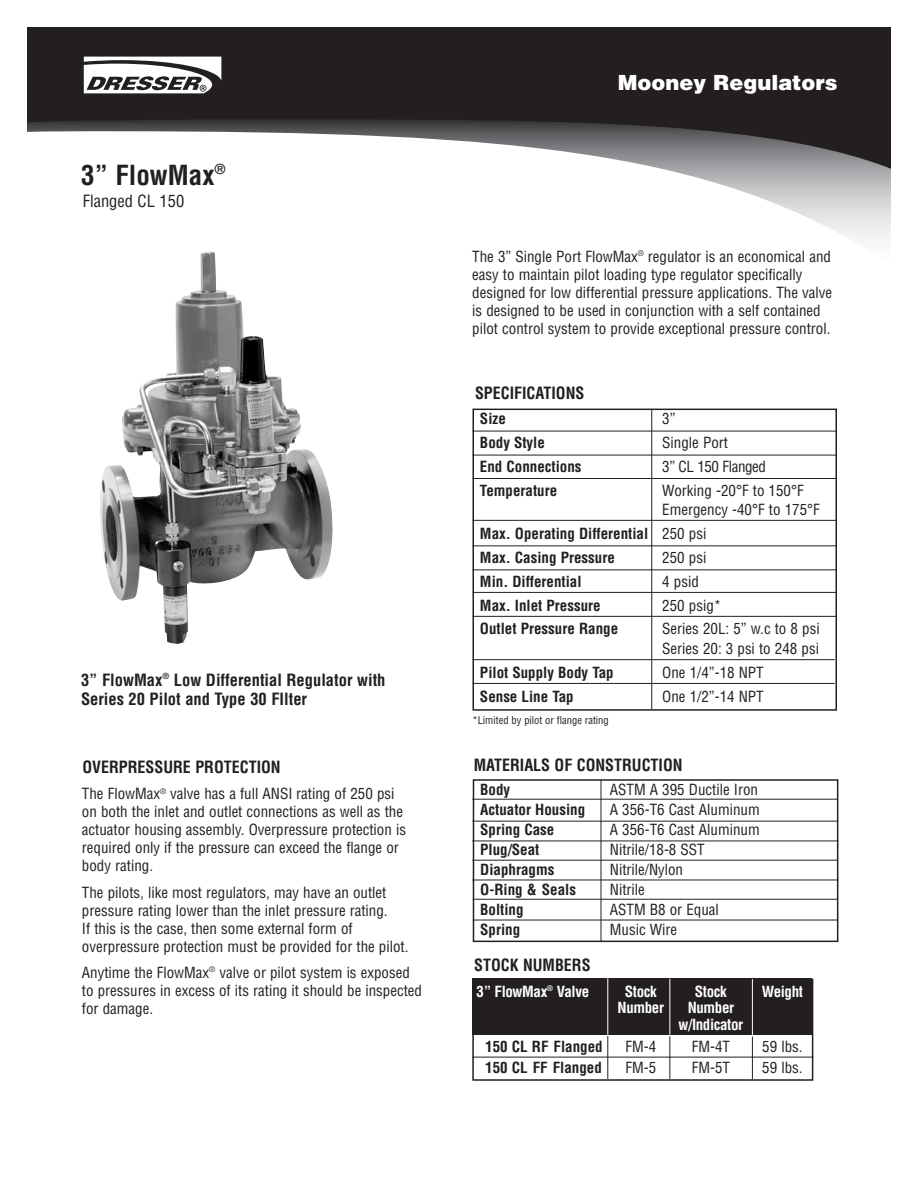
<style>
.page{position:relative;width:918px;height:1188px;background:#fff}
.page>*{position:absolute;margin:0;border:0;box-sizing:border-box;transform-origin:0 0}
.t1{font:700 condensed 27px "Helvetica";color:#231f20}
.t2{font:900 20.85px "Helvetica";color:#fff}
.t3{font:700 condensed 16.5px/19.8px "Helvetica";color:#231f20}
.t4{font:condensed 16.5px "Helvetica";color:#231f20}
.t5{font:condensed 15px/18px "Helvetica";color:#231f20}
.t6{font:700 condensed 15px/23.9px "Helvetica";color:#231f20}
.t7{font:700 condensed 15px/16.5px "Helvetica";letter-spacing:-.025em;color:#fff;text-align:center}
.t8{font:condensed 15px "Helvetica";letter-spacing:-.025em;color:#231f20}
.t9{font:condensed 10.5px "Helvetica";color:#231f20}
.s1{font-weight:400}
</style>
<div class="page">
<svg style="left:676px;top:172px;width:215px;height:68px"></svg>
<svg style="left:27px;top:27px;width:864px;height:145px;fill:#231f20"></svg>
<svg style="left:84px;top:57px;width:137px;height:36px"></svg>
<div style="left:472px;top:979px;width:340px;height:56px;background:#231f20"></div>
<div style="left:473px;top:779px;width:365px;height:163px;border:2px solid #231f20"></div>
<hr style="left:473px;top:899px;width:365px;height:1px;background:#231f20">
<hr style="left:601px;top:780px;width:1px;height:161px;background:#231f20">
<div style="left:472px;top:979px;width:341px;height:102px;border:2px solid #231f20"></div>
<hr style="left:669px;top:1036px;width:1px;height:43px;background:#231f20">
<hr style="left:752px;top:1037px;width:1px;height:42px;background:#231f20">
<img style="left:100px;top:251px;width:233px;height:393px">
<hr style="left:473px;top:920px;width:365px;height:1px;background:#231f20">
<div style="left:472px;top:409px;width:365px;height:302px;border:2px solid #231f20"></div>
<hr style="left:472px;top:616px;width:364px;height:1px;background:#231f20">
<hr style="left:472px;top:683px;width:363px;height:1px;background:#231f20">
<hr style="left:472px;top:659px;width:363px;height:1px;background:#231f20">
<hr style="left:472px;top:431px;width:364px;height:1px;background:#231f20">
<hr style="left:472px;top:455px;width:364px;height:1px;background:#231f20">
<hr style="left:472px;top:520px;width:364px;height:1px;background:#231f20">
<hr style="left:472px;top:545px;width:364px;height:1px;background:#231f20">
<hr style="left:472px;top:478px;width:364px;height:1px;background:#231f20">
<hr style="left:472px;top:569px;width:364px;height:1px;background:#231f20">
<hr style="left:651px;top:410px;width:1px;height:299px;background:#231f20">
<hr style="left:472px;top:880px;width:366px;height:1px;background:#231f20">
<hr style="left:472px;top:799px;width:365px;height:1px;background:#231f20">
<hr style="left:472px;top:860px;width:366px;height:1px;background:#231f20">
<hr style="left:472px;top:1057px;width:341px;height:1px;background:#231f20">
<hr style="left:607px;top:1036px;width:1px;height:43px;background:#231f20">
<hr style="left:669px;top:979px;width:1px;height:56px;background:#fff">
<hr style="left:752px;top:979px;width:1px;height:56px;background:#fff">
<hr style="left:607px;top:978px;width:1px;height:57px;background:#fff">
<hr style="left:472px;top:841px;width:366px;height:1px;background:#231f20">
<hr style="left:472px;top:821px;width:366px;height:1px;background:#231f20">
<hr style="left:472px;top:592px;width:364px;height:1px;background:#231f20">
<h1 class="t1" style="left:81px;top:164px;width:146px">3” FlowMax<sup>®</sup></h1>
<p class="t4" style="left:83px;top:194px;width:103px">Flanged CL 150</p>
<p class="t3" style="left:81px;top:671px;width:306px">3” FlowMax<sup>®</sup> Low Differential Regulator with<br>Series 20 Pilot and Type 30 FIlter</p>
<p class="t3" style="left:82px;top:759px;width:200px">OVERPRESSURE PROTECTION</p>
<p class="t5" style="left:82px;top:786px;width:326px">The FlowMax<sup>®</sup> valve has a full ANSI rating of 250 psi on both the inlet and outlet connections as well as the actuator housing assembly. Overpressure protection is required only if the pressure can exceed the flange or body rating.</p>
<p class="t5" style="left:82px;top:884px;width:328px">The pilots, like most regulators, may have an outlet pressure rating lower than the inlet pressure rating.<br>If this is the case, then some external form of overpressure protection must be provided for the pilot.</p>
<p class="t5" style="left:82px;top:964px;width:342px">Anytime the FlowMax<sup>®</sup> valve or pilot system is exposed to pressures in excess of its rating it should be inspected for damage.</p>
<h2 class="t2" style="left:618px;top:75px;width:221px">Mooney Regulators</h2>
<p class="t5" style="left:472px;top:249px;width:361px">The 3” Single Port FlowMax<sup>®</sup> regulator is an economical and easy to maintain pilot loading type regulator specifically designed for low differential pressure applications. The valve is designed to be used in conjunction with a self contained pilot control system to provide exceptional pressure control.</p>
<p class="t3" style="left:475px;top:384px;width:111px">SPECIFICATIONS</p>
<p class="t6" style="left:480px;top:408px;width:27px">Size</p>
<p class="t5" style="left:662px;top:411px;width:15px">3”</p>
<p class="t6" style="left:480px;top:432px;width:66px">Body Style</p>
<p class="t5" style="left:662px;top:435px;width:67px">Single Port</p>
<p class="t6" style="left:480px;top:456px;width:103px">End Connections</p>
<p class="t8" style="left:662px;top:461px;width:105px">3” CL 150 Flanged</p>
<p class="t6" style="left:480px;top:480px;width:79px">Temperature</p>
<p class="t5" style="left:662px;top:482px;width:159px;line-height:19.5px">Working -20°F to 150°F<br>Emergency -40°F to 175°F</p>
<p class="t6" style="left:480px;top:523px;width:228px">Max. Operating Differential <span class="s1">250 psi<br></span>Max. Casing Pressure</p>
<p class="t5" style="left:662px;top:550px;width:46px">250 psi</p>
<p class="t6" style="left:480px;top:571px;width:103px">Min. Differential</p>
<p class="t5" style="left:662px;top:574px;width:38px">4 psid</p>
<p class="t6" style="left:480px;top:594px;width:122px">Max. Inlet Pressure</p>
<p class="t5" style="left:662px;top:597px;width:61px">250 psig*</p>
<p class="t6" style="left:480px;top:618px;width:140px">Outlet Pressure Range</p>
<p class="t5" style="left:662px;top:620px;width:159px;line-height:19.5px">Series 20L: 5” w.c to 8 psi<br>Series 20: 3 psi to 248 psi</p>
<p class="t6" style="left:480px;top:662px;width:135px">Pilot Supply Body Tap</p>
<p class="t5" style="left:662px;top:664px;width:103px">One 1/4”-18 NPT</p>
<p class="t6" style="left:480px;top:685px;width:95px">Sense Line Tap</p>
<p class="t5" style="left:662px;top:688px;width:103px">One 1/2”-14 NPT</p>
<p class="t9" style="left:472px;top:716px;width:138px">*Limited by pilot or flange rating</p>
<p class="t3" style="left:474px;top:757px;width:210px">MATERIALS OF CONSTRUCTION</p>
<p class="t6" style="left:480px;top:779px;width:31px">Body</p>
<p class="t5" style="left:610px;top:782px;width:150px">ASTM A 395 Ductile Iron</p>
<p class="t6" style="left:480px;top:799px;width:106px">Actuator Housing</p>
<p class="t5" style="left:610px;top:802px;width:151px">A 356-T6 Cast Aluminum</p>
<p class="t6" style="left:480px;top:819px;width:76px">Spring Case</p>
<p class="t5" style="left:610px;top:822px;width:151px">A 356-T6 Cast Aluminum</p>
<p class="t6" style="left:480px;top:839px;width:61px">Plug/Seat</p>
<p class="t5" style="left:610px;top:842px;width:96px">Nitrile/18-8 SST</p>
<p class="t6" style="left:480px;top:859px;width:76px">Diaphragms</p>
<p class="t5" style="left:610px;top:862px;width:75px">Nitrile/Nylon</p>
<p class="t6" style="left:480px;top:879px;width:97px">O-Ring &amp; Seals</p>
<p class="t5" style="left:610px;top:882px;width:36px">Nitrile</p>
<p class="t6" style="left:480px;top:899px;width:45px">Bolting</p>
<p class="t5" style="left:610px;top:902px;width:111px">ASTM B8 or Equal</p>
<p class="t6" style="left:480px;top:919px;width:41px">Spring</p>
<p class="t5" style="left:610px;top:921px;width:69px">Music Wire</p>
<p class="t3" style="left:474px;top:956px;width:118px">STOCK NUMBERS</p>
<p class="t7" style="left:477px;top:984px;width:114px">3” FlowMax<sup>®</sup> Valve</p>
<p class="t7" style="left:625px;top:984px;width:33px">Stock</p>
<p class="t7" style="left:695px;top:984px;width:33px">Stock</p>
<p class="t7" style="left:762px;top:984px;width:43px">Weight</p>
<p class="t7" style="left:618px;top:1001px;width:48px">Number</p>
<p class="t7" style="left:679px;top:1001px;width:66px">Number w/Indicator</p>
<p class="t6" style="left:485px;top:1035px;width:119px">150 CL RF Flanged</p>
<p class="t5" style="left:625px;top:1038px;width:32px">FM-4</p>
<p class="t5" style="left:692px;top:1038px;width:40px">FM-4T</p>
<p class="t5" style="left:762px;top:1038px;width:42px">59 lbs.</p>
<p class="t6" style="left:485px;top:1057px;width:118px">150 CL FF Flanged</p>
<p class="t5" style="left:625px;top:1060px;width:32px">FM-5</p>
<p class="t5" style="left:692px;top:1060px;width:40px">FM-5T</p>
<p class="t5" style="left:762px;top:1060px;width:42px">59 lbs.</p>
</div>
